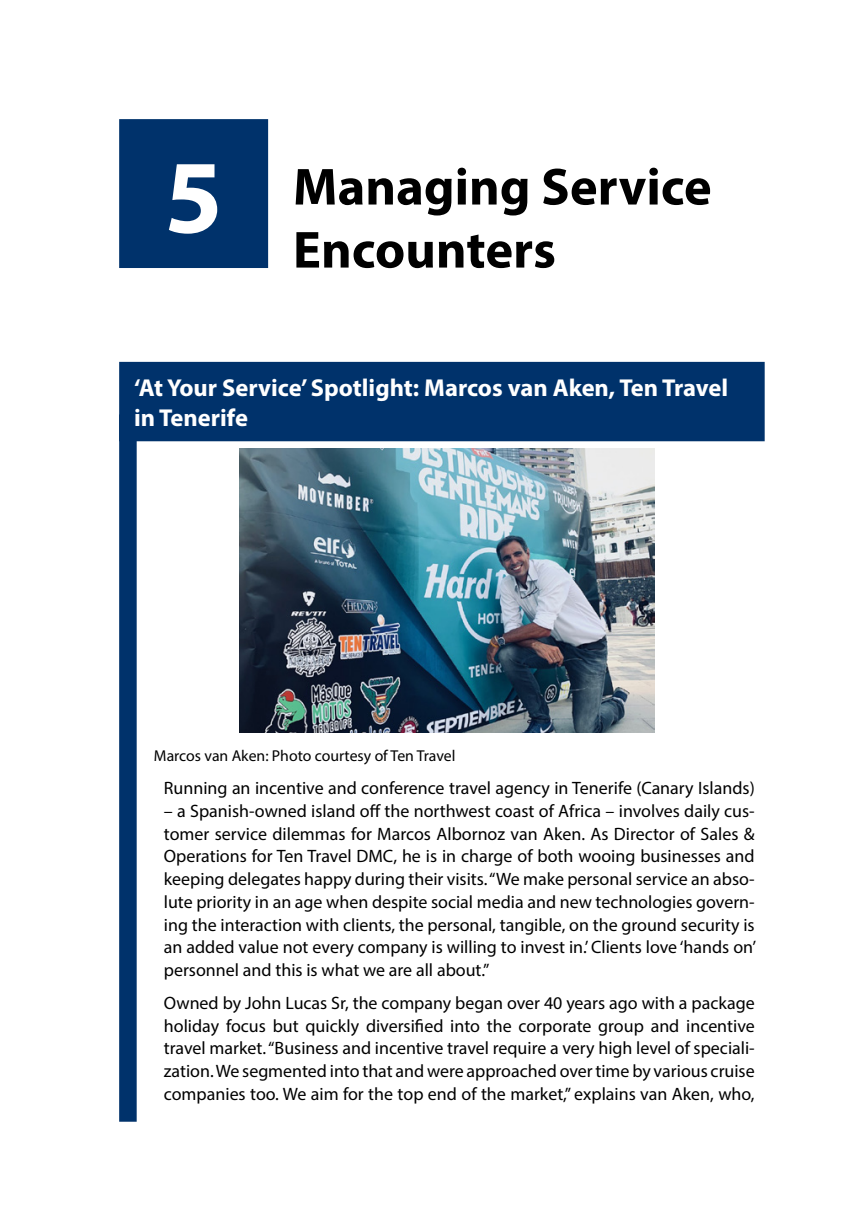
<style>
.page{position:relative;width:864px;height:1221px;background:#fff}
.page>*{position:absolute;margin:0;border:0;box-sizing:border-box;transform-origin:0 0}
.t1{font:700 52.5px/63px "Myriad Pro";color:#000;text-align:center}
.t2{font:700 24.5px/29.4px "Myriad Pro";color:#fff}
.t3{font:17.85px/22.8px "Myriad Pro";color:#000;text-align:justify}
.t4{font:15.75px "Myriad Pro";color:#000}
.s1{font-size:105px;color:#fff}
</style>
<div class="page">
<div style="left:119px;top:414px;width:18px;height:707px;background:#00326b"></div>
<div style="left:119px;top:362px;width:645px;height:79px;background:#00326b"></div>
<div style="left:119px;top:119px;width:149px;height:149px;background:#00326b;border:2px solid #00326b"></div>
<img style="left:239px;top:448px;width:415px;height:284px">
<h1 class="t1" style="left:164px;top:154px;width:548px"><span class="s1">5</span> Managing Service<br>Encounters</h1>
<h2 class="t2" style="left:134px;top:372px;width:595px">‘At Your Service’ Spotlight: Marcos van Aken, Ten Travel in Tenerife</h2>
<p class="t4" style="left:154px;top:746px;width:303px">Marcos van Aken: Photo courtesy of Ten Travel</p>
<p class="t3" style="left:164px;top:776px;width:592px">Running an incentive and conference travel agency in Tenerife (Canary Islands)</p>
<p class="t3" style="left:164px;top:799px;width:593px">– a Spanish-owned island off the northwest coast of Africa – involves daily cus&shy;tomer service dilemmas for Marcos Albornoz van Aken. As Director of Sales &amp; Operations for Ten Travel DMC, he is in charge of both wooing businesses and keeping delegates happy during their visits. “We make personal service an abso&shy;lute priority in an age when despite social media and new technologies govern&shy;ing the interaction with clients, the personal, tangible, on the ground security is an added value not every company is willing to invest in.’ Clients love ‘hands on’ personnel and this is what we are all about.”</p>
<p class="t3" style="left:164px;top:991px;width:592px">Owned by John Lucas Sr, the company began over 40 years ago with a package holiday focus but quickly diversified into the corporate group and incentive travel market. “Business and incentive travel require a very high level of speciali&shy;zation. We segmented into that and were approached over time by various cruise companies too. We aim for the top end of the market,” explains van Aken, who,</p>
</div>
